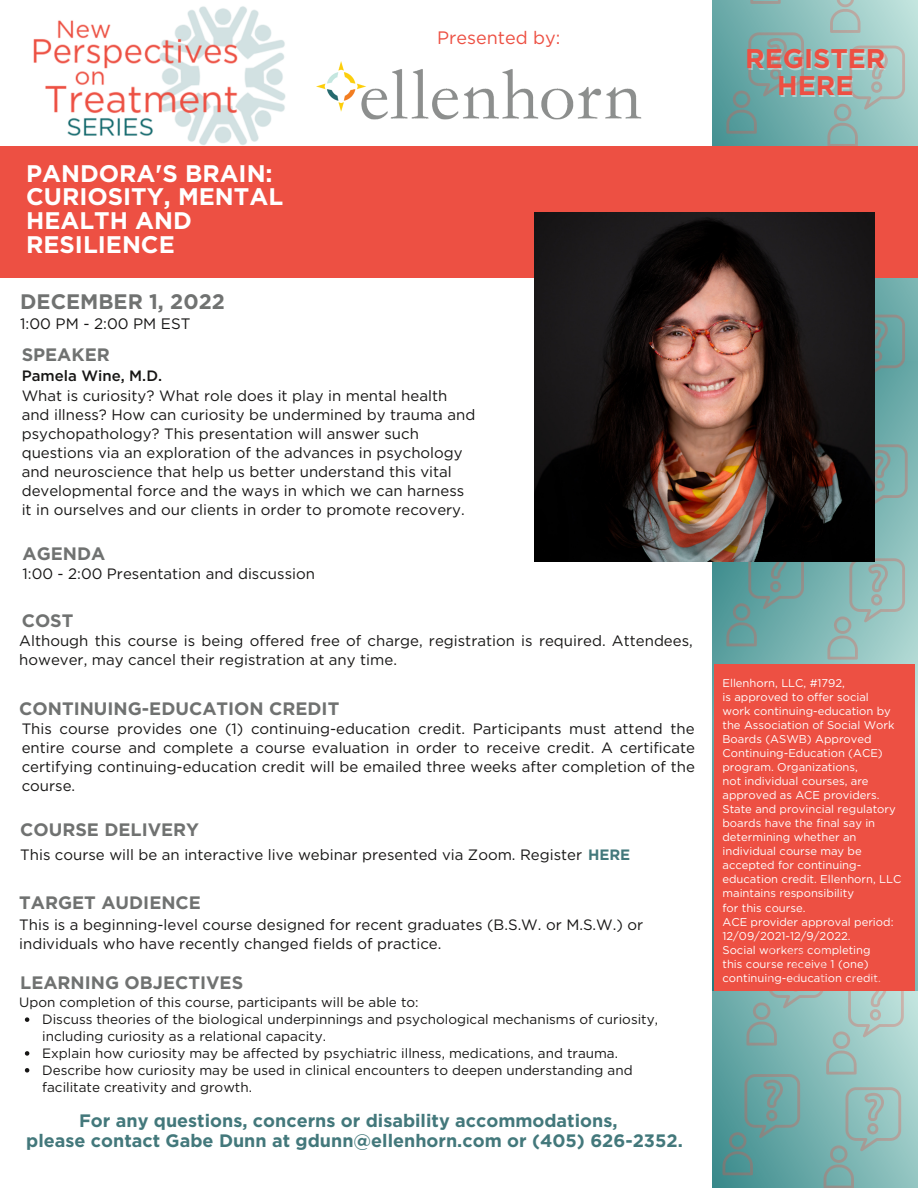
<style>
.page{position:relative;width:918px;height:1188px;background:#fff}
.page>*{position:absolute;margin:0;border:0;box-sizing:border-box;transform-origin:0 0}
.t1{font:700 27px/27px "Gotham";color:#ed5043;text-align:center}
.t2{font:700 24px/23.7px "Gotham";color:#fff}
.t3{font:700 21px "Gotham";color:#707271}
.t4{font:700 18px "Gotham";color:#43787b}
.t5{font:700 18px "Gotham";color:#707271}
.t6{font:18px "Gotham";color:#ed5043}
.t7{font:15.15px "Gotham";color:#171615}
.t8{font:15px/19.2px "Gotham";color:#171615}
.t9{font:500 15px "Gotham";color:#171615}
.t10{font:13.5px/16.8px "Gotham";color:#171615}
.t11{font:11.25px/14.1px "Gotham";color:#fff}
.s1{font-weight:700;color:#43787b}
</style>
<div class="page">
<img style="left:317px;top:61px;width:325px;height:59px">
<svg style="left:712px;top:0;width:206px;height:361px;background:#85bbb9"></svg>
<svg style="left:712px;top:361px;width:206px;height:359px;background:#7bb5b3"></svg>
<div style="left:714px;top:664px;width:201px;height:397px;background:#ed5043"></div>
<svg style="left:712px;top:991px;width:206px;height:197px;background:#82bab7"></svg>
<img style="left:33px;top:6px;width:253px;height:139px">
<div style="left:0;top:146px;width:918px;height:132px;background:#ed5043"></div>
<svg style="left:726px;top:278px;width:182px;height:382px;background:#7aaeac"></svg>
<img style="left:534px;top:212px;width:341px;height:350px">
<svg style="left:25px;top:1017px;width:4px;height:5px"></svg>
<svg style="left:25px;top:1051px;width:4px;height:5px"></svg>
<svg style="left:25px;top:1068px;width:4px;height:5px"></svg>
<svg style="left:723px;top:991px;width:181px;height:197px;background:#80b2b0"></svg>
<svg style="left:726px;top:32px;width:78px;height:102px;background:#70a5a3"></svg>
<svg style="left:827px;top:46px;width:78px;height:100px;background:#99c0bc"></svg>
<svg style="left:830px;top:0;width:30px;height:33px"></svg>
<svg style="left:750px;top:0;width:31px;height:4px"></svg>
<p class="t2" style="left:26px;top:161px;width:259px">PANDORA'S BRAIN:<br>CURIOSITY, MENTAL<br>HEALTH AND<br>RESILIENCE</p>
<p class="t3" style="left:20px;top:289px;width:206px">DECEMBER 1, 2022</p>
<p class="t7" style="left:20px;top:314px;width:172px">1:00 PM - 2:00 PM EST</p>
<p class="t5" style="left:22px;top:344px;width:90px">SPEAKER</p>
<p class="t9" style="left:22px;top:366px;width:142px">Pamela Wine, M.D.</p>
<p class="t6" style="left:437px;top:26px;width:125px">Presented by:</p>
<p class="t8" style="left:22px;top:386px;width:455px">What is curiosity? What role does it play in mental health and illness? How can curiosity be undermined by trauma and psychopathology? This presentation will answer such questions via an exploration of the advances in psychology and neuroscience that help us better understand this vital developmental force and the ways in which we can harness it in ourselves and our clients in order to promote recovery.</p>
<p class="t5" style="left:23px;top:543px;width:84px">AGENDA</p>
<p class="t8" style="left:23px;top:564px;width:294px">1:00 - 2:00 Presentation and discussion</p>
<p class="t5" style="left:22px;top:610px;width:53px">COST</p>
<p class="t8" style="left:19px;top:631px;width:675px">Although this course is being offered free of charge, registration is required. Attendees, however, may cancel their registration at any time.</p>
<p class="t5" style="left:19px;top:698px;width:322px">CONTINUING-EDUCATION CREDIT</p>
<p class="t8" style="left:22px;top:719px;width:675px;text-align:justify">This course provides one (1) continuing-education credit. Participants must attend the entire course and complete a course evaluation in order to receive credit. A certificate certifying continuing-education credit will be emailed three weeks after completion of the course.</p>
<p class="t5" style="left:20px;top:818px;width:180px">COURSE DELIVERY</p>
<p class="t8" style="left:20px;top:845px;width:612px">This course will be an interactive live webinar presented via Zoom. Register <span class="s1">HERE</span></p>
<p class="t5" style="left:19px;top:892px;width:183px">TARGET AUDIENCE</p>
<p class="t8" style="left:19px;top:915px;width:626px">This is a beginning-level course designed for recent graduates (B.S.W. or M.S.W.) or individuals who have recently changed fields of practice.</p>
<p class="t5" style="left:20px;top:972px;width:225px">LEARNING OBJECTIVES</p>
<p class="t10" style="left:19px;top:994px;width:401px">Upon completion of this course, participants will be able to:</p>
<p class="t10" style="left:42px;top:1011px;width:617px">Discuss theories of the biological underpinnings and psychological mechanisms of curiosity, including curiosity as a relational capacity.</p>
<p class="t10" style="left:42px;top:1045px;width:577px">Explain how curiosity may be affected by psychiatric illness, medications, and trauma.</p>
<p class="t10" style="left:42px;top:1062px;width:592px">Describe how curiosity may be used in clinical encounters to deepen understanding and facilitate creativity and growth.</p>
<p class="t4" style="left:79px;top:1110px;width:540px">For any questions, concerns or disability accommodations,</p>
<p class="t4" style="left:26px;top:1130px;width:658px">please contact Gabe Dunn at gdunn@ellenhorn.com or (405) 626-2352.</p>
<h1 class="t1" style="left:745px;top:45px;width:142px">REGISTER<br>HERE</h1>
<p class="t11" style="left:723px;top:675px;width:124px">Ellenhorn, LLC, #1792,</p>
<p class="t11" style="left:723px;top:689px;width:148px">is approved to offer social</p>
<p class="t11" style="left:723px;top:704px;width:173px">work continuing-education by the Association of Social Work<br>Boards (ASWB) Approved<br>Continuing-Education (ACE) program. Organizations,</p>
<p class="t11" style="left:723px;top:774px;width:180px">not individual courses, are approved as ACE providers.<br>State and provincial regulatory boards have the final say in determining whether an individual course may be accepted for continuing&shy;education credit. Ellenhorn, LLC maintains responsibility</p>
<p class="t11" style="left:723px;top:900px;width:84px">for this course.</p>
<p class="t11" style="left:723px;top:914px;width:173px">ACE provider approval period:<br>12/09/2021-12/9/2022.</p>
<p class="t11" style="left:723px;top:943px;width:150px">Social workers completing</p>
<p class="t11" style="left:723px;top:957px;width:160px">this course receive 1 (one) continuing-education credit.</p>
</div>
